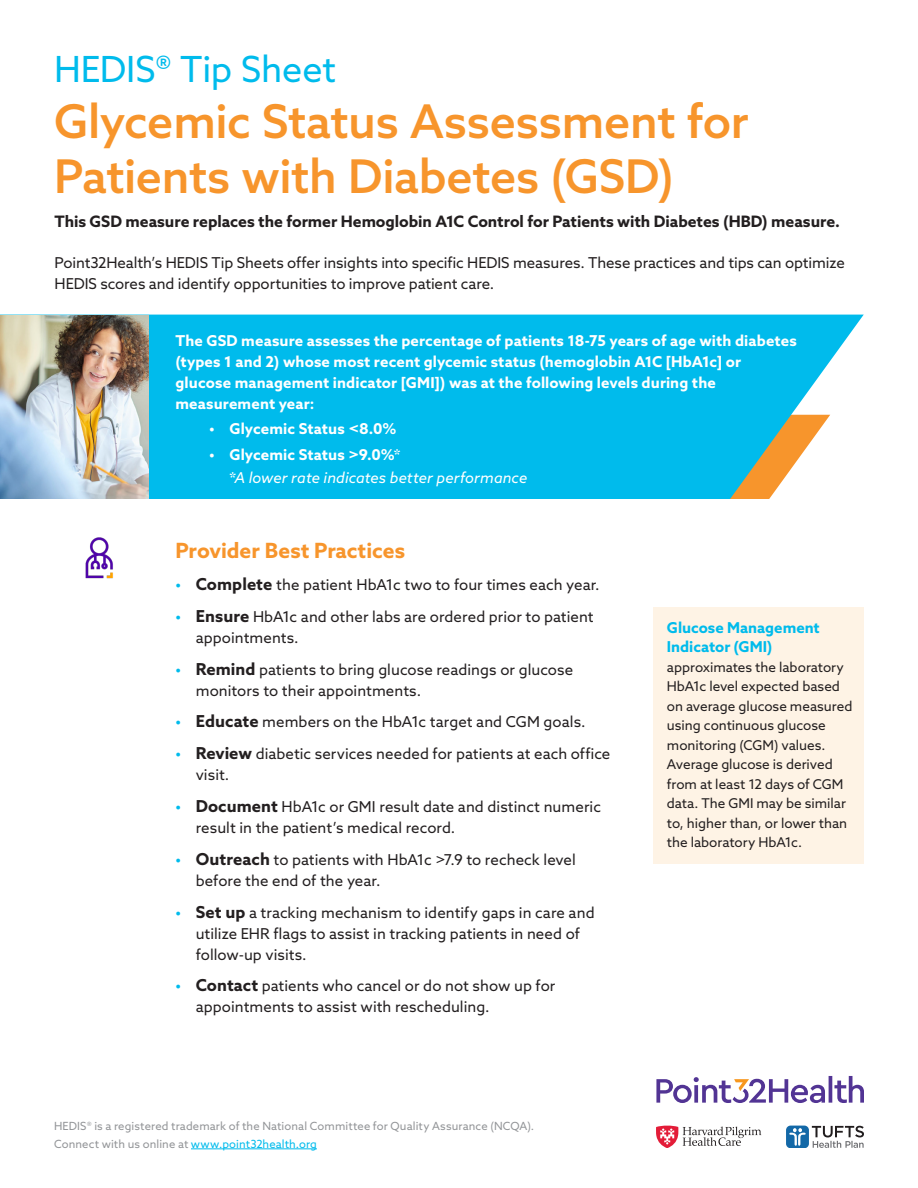
<style>
.page{position:relative;width:918px;height:1188px;background:#fff}
.page>*{position:absolute;margin:0;border:0;box-sizing:border-box;transform-origin:0 0}
.t1{font:500 46.5px/55.5px "Azo Sans";letter-spacing:-.01em;color:#f7952c}
.Main_headline_33_39{font:36px "Azo Sans";letter-spacing:-.005em;color:#00bbec}
.Subhead{font:700 21px "Azo Sans";color:#f7952c}
.Body_text_9_12_Black{font:700 15.75px "Azo Sans";letter-spacing:-.005em;color:#231f20}
.Body_text_9_12_Black-2{font:15px/21px "Azo Sans";color:#231f20}
.Body_text_9_12_Black-3{font:700 15px/21px "Azo Sans";letter-spacing:.01em;color:#fff}
.Body_text_9_12_Black-4{font:italic 15px "Azo Sans";color:#fff}
.Body_text_9_12_Black-5{font:700 15px/19.5px "Azo Sans";color:#00bbec}
.Body_text_9_12_Black-6{font:13.5px/19.5px "Azo Sans";color:#231f20}
.t2{font:11.25px/18px "Azo Sans";letter-spacing:.01em;color:#939598}
.s1{font-weight:500}
.s2{font-weight:700;font-style:normal}
.s3{font-weight:700;color:#00bbec}
.s4{font-weight:700;font-size:16.5px}
.s5{color:#00bbec}
</style>
<div class="page">
<hr style="left:191px;top:1149px;width:126px;height:1px;background:#00bbec">
<svg style="left:786px;top:1126px;width:78px;height:22px"></svg>
<svg style="left:656px;top:1125px;width:105px;height:23px"></svg>
<svg style="left:656px;top:1076px;width:208px;height:27px"></svg>
<svg style="left:148px;top:315px;width:716px;height:184px;fill:#00bbec"></svg>
<img style="left:0;top:315px;width:148px;height:184px">
<img style="left:85px;top:537px;width:28px;height:42px">
<div style="left:653px;top:608px;width:211px;height:256px;background:#fef3e5"></div>
<p class="Main_headline_33_39" style="left:54px;top:46px;width:284px">HEDIS<span class="s1">®</span> Tip Sheet</p>
<p class="t1" style="left:54px;top:93px;width:696px">Glycemic Status Assessment for<br>Patients with Diabetes (GSD)</p>
<p class="Body_text_9_12_Black" style="left:55px;top:211px;width:787px">This GSD measure replaces the former Hemoglobin A1C Control for Patients with Diabetes (HBD) measure.</p>
<p class="Body_text_9_12_Black-2" style="left:55px;top:252px;width:792px">Point32Health’s HEDIS Tip Sheets offer insights into specific HEDIS measures. These practices and tips can optimize<br>HEDIS scores and identify opportunities to improve patient care.</p>
<p class="Body_text_9_12_Black-3" style="left:176px;top:330px;width:623px">The GSD measure assesses the percentage of patients 18-75 years of age with diabetes (types 1 and 2) whose most recent glycemic status (hemoglobin A1C [HbA1c] or glucose management indicator [GMI]) was at the following levels during the measurement year:</p>
<p class="Body_text_9_12_Black-3" style="left:209px;top:418px;width:189px">• Glycemic Status &lt;8.0%</p>
<p class="Body_text_9_12_Black-3" style="left:209px;top:443px;width:193px">• Glycemic Status &gt;9.0%*</p>
<p class="Body_text_9_12_Black-4" style="left:230px;top:468px;width:299px"><span class="s2">*</span>A lower rate indicates better performance</p>
<p class="Subhead" style="left:176px;top:537px;width:231px">Provider Best Practices</p>
<p class="Body_text_9_12_Black-2" style="left:176px;top:574px;width:426px"><span class="s3">•</span> <span class="s4">Complete</span> the patient HbA1c two to four times each year.</p>
<p class="Body_text_9_12_Black-2" style="left:196px;top:606px;width:399px;text-indent:-20px"><span class="s3">•</span> <span class="s4">Ensure</span> HbA1c and other labs are ordered prior to patient appointments.</p>
<p class="Body_text_9_12_Black-2" style="left:196px;top:658px;width:379px;text-indent:-20px"><span class="s3">•</span> <span class="s4">Remind</span> patients to bring glucose readings or glucose monitors to their appointments.</p>
<p class="Body_text_9_12_Black-2" style="left:176px;top:711px;width:412px"><span class="s3">•</span> <span class="s4">Educate</span> members on the HbA1c target and CGM goals.</p>
<p class="Body_text_9_12_Black-2" style="left:196px;top:743px;width:416px;text-indent:-20px"><span class="s3">•</span> <span class="s4">Review</span> diabetic services needed for patients at each office visit.</p>
<p class="Body_text_9_12_Black-2" style="left:196px;top:796px;width:407px;text-indent:-20px"><span class="s3">•</span> <span class="s4">Document</span> HbA1c or GMI result date and distinct numeric result in the patient’s medical record.</p>
<p class="Body_text_9_12_Black-2" style="left:196px;top:849px;width:382px;text-indent:-20px"><span class="s3">•</span> <span class="s4">Outreach</span> to patients with HbA1c &gt;7.9 to recheck level before the end of the year.</p>
<p class="Body_text_9_12_Black-2" style="left:196px;top:901px;width:400px;text-indent:-20px"><span class="s3">•</span> <span class="s4">Set up</span> a tracking mechanism to identify gaps in care and utilize EHR flags to assist in tracking patients in need of follow-up visits.</p>
<p class="Body_text_9_12_Black-2" style="left:196px;top:975px;width:361px;text-indent:-20px"><span class="s3">•</span> <span class="s4">Contact</span> patients who cancel or do not show up for appointments to assist with rescheduling.</p>
<p class="t2" style="left:54px;top:1116px;width:482px">HEDIS® is a registered trademark of the National Committee for Quality Assurance (NCQA).<br>Connect with us online at <span class="s5">www.point32health.org</span></p>
<p class="Body_text_9_12_Black-5" style="left:667px;top:617px;width:154px">Glucose Management<br>Indicator (GMI)</p>
<p class="Body_text_9_12_Black-6" style="left:667px;top:657px;width:187px">approximates the laboratory<br>HbA1c level expected based on average glucose measured using continuous glucose monitoring (CGM) values.<br>Average glucose is derived from at least 12 days of CGM data. The GMI may be similar to, higher than, or lower than the laboratory HbA1c.</p>
</div>
